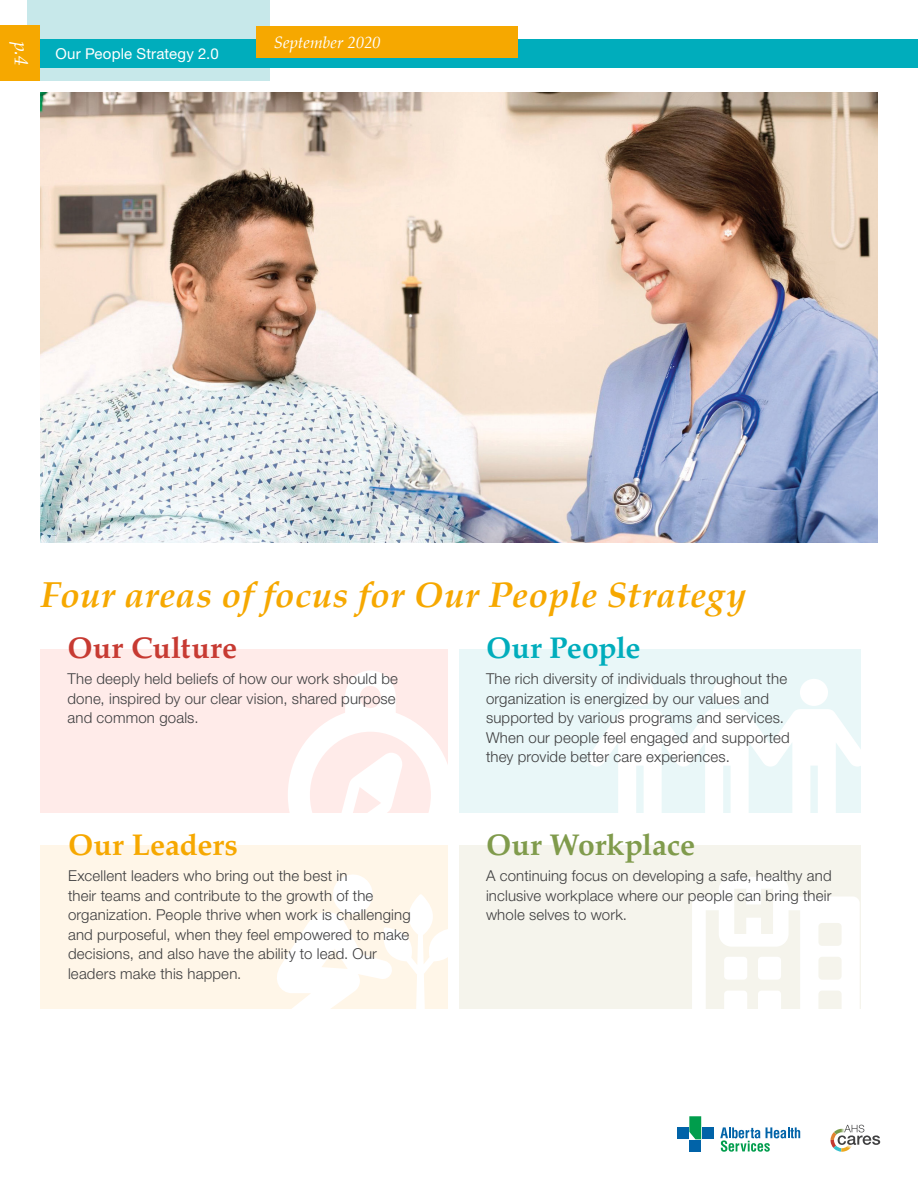
<style>
.page{position:relative;width:918px;height:1188px;background:#fff}
.page>*{position:absolute;margin:0;border:0;box-sizing:border-box;transform-origin:0 0}
.t1{font:italic 700 36px "Palatino";letter-spacing:.01em;color:#f6a800}
.Body_Text{font:700 30px "Palatino";letter-spacing:-.005em;color:#809b4c}
.Body_Text-2{font:700 30px "Palatino";letter-spacing:.015em;color:#c73a32}
.Body_Text-3{font:700 30px "Palatino";letter-spacing:.005em;color:#f6a800}
.Body_Text-4{font:700 30px "Palatino";letter-spacing:-.005em;color:#00adbc}
.t2{font:italic 19.5px "Palatino";color:#fff}
.t3{font:italic 16.5px "Palatino";color:#fff}
.Body_Text-5{font:300 15px/19.5px "Helvetica Neue LT Std";letter-spacing:.01em;color:#3e3e3f}
.t4{font:15px "Helvetica Neue LT Std";letter-spacing:.01em;color:#fff}
</style>
<div class="page">
<div style="left:27px;top:0;width:243px;height:81px;background:#c7e8ea"></div>
<div style="left:0;top:39px;width:918px;height:29px;background:#00adbc"></div>
<div style="left:0;top:26px;width:40px;height:55px;background:#f6a800"></div>
<div style="left:256px;top:26px;width:262px;height:31px;background:#f6a800"></div>
<svg style="left:720px;top:1127px;width:80px;height:25px"></svg>
<div style="left:677px;top:1127px;width:11px;height:12px;background:#0163a8"></div>
<div style="left:702px;top:1127px;width:11px;height:12px;background:#0163a8"></div>
<div style="left:689px;top:1140px;width:12px;height:12px;background:#0163a8"></div>
<svg style="left:689px;top:1116px;width:12px;height:23px"></svg>
<svg style="left:831px;top:1125px;width:49px;height:27px"></svg>
<div style="left:40px;top:650px;width:408px;height:163px;background:#ffebe9"></div>
<svg style="left:288px;top:671px;width:160px;height:142px"></svg>
<div style="left:459px;top:650px;width:402px;height:163px;background:#e9f7f8"></div>
<div style="left:713px;top:679px;width:28px;height:27px;background:#fff;border-radius:50%"></div>
<div style="left:626px;top:679px;width:28px;height:27px;background:#fff;border-radius:50%"></div>
<div style="left:800px;top:679px;width:28px;height:27px;background:#fff;border-radius:50%"></div>
<svg style="left:588px;top:709px;width:273px;height:104px"></svg>
<div style="left:40px;top:846px;width:408px;height:163px;background:#fff6e8"></div>
<svg style="left:277px;top:874px;width:171px;height:135px"></svg>
<div style="left:459px;top:846px;width:402px;height:163px;background:#f5f4ec"></div>
<svg style="left:692px;top:877px;width:168px;height:132px"></svg>
<img style="left:40px;top:93px;width:838px;height:449px">
<h3 class="t2" style="left:38px;top:42px;width:25px;rotate:90deg">p.4</h3>
<p class="t4" style="left:56px;top:45px;width:165px">Our People Strategy 2.0</p>
<p class="t3" style="left:274px;top:28px;width:109px">September 2020</p>
<p class="t1" style="left:40px;top:565px;width:707px">Four areas of focus for Our People Strategy</p>
<p class="Body_Text-2" style="left:68px;top:622px;width:171px">Our Culture</p>
<p class="Body_Text-5" style="left:68px;top:669px;width:332px">The deeply held beliefs of how our work should be done, inspired by our clear vision, shared purpose and common goals.</p>
<p class="Body_Text-4" style="left:486px;top:622px;width:156px">Our People</p>
<p class="Body_Text-5" style="left:486px;top:669px;width:305px">The rich diversity of individuals throughout the organization is energized by our values and supported by various programs and services.<br>When our people feel engaged and supported they provide better care experiences.</p>
<p class="Body_Text-3" style="left:68px;top:819px;width:171px">Our Leaders</p>
<p class="Body_Text-5" style="left:68px;top:866px;width:344px">Excellent leaders who bring out the best in<br>their teams and contribute to the growth of the organization. People thrive when work is challenging and purposeful, when they feel empowered to make decisions, and also have the ability to lead. Our leaders make this happen.</p>
<p class="Body_Text" style="left:486px;top:819px;width:211px">Our Workplace</p>
<p class="Body_Text-5" style="left:486px;top:866px;width:347px;text-align:justify">A continuing focus on developing a safe, healthy and inclusive workplace where our people can bring their whole selves to work.</p>
</div>
